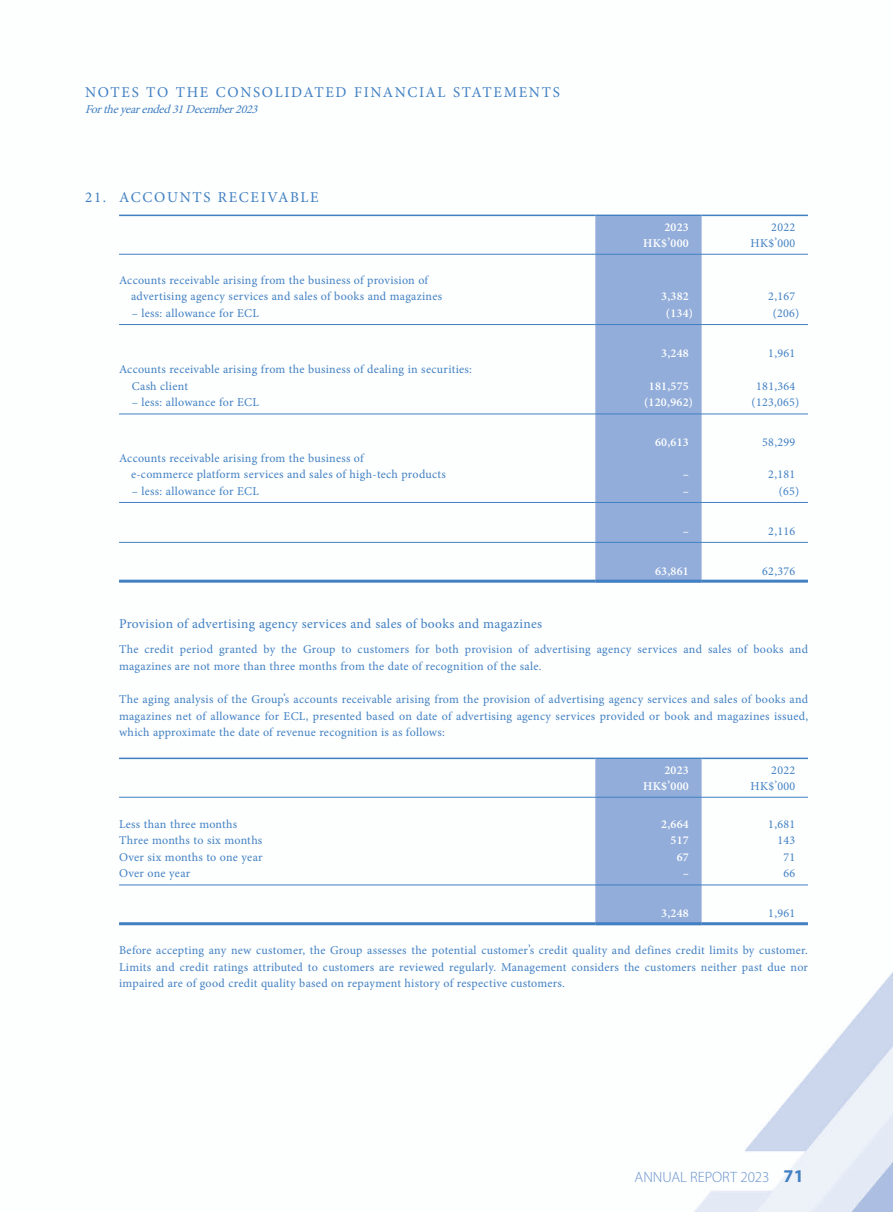
<style>
.page{position:relative;width:893px;height:1212px;background:#fff}
.page>*{position:absolute;margin:0;border:0;box-sizing:border-box;transform-origin:0 0}
.t1{font:15px "Minion Pro";letter-spacing:.11em;color:#4180c2}
.t2{font:300 15px "Myriad Pro";color:#6791cb}
.t3{font:13.5px "Minion Pro";letter-spacing:.025em;color:#4180c2}
.t4{font:12px/16.5px "Minion Pro";letter-spacing:.025em;color:#4180c2}
.t5{font:600 12px "Minion Pro";letter-spacing:.02em;color:#fff}
.t6{font:italic 12px "Minion Pro";color:#4180c2}
.s1{font-weight:700;font-size:18px;color:#4180c2}
</style>
<div class="page">
<img style="left:119px;top:214px;width:774px;height:998px">
<div style="left:595px;top:216px;width:107px;height:364px;background:#92add9"></div>
<hr style="left:119px;top:215px;width:476px;height:1px;background:#4180c2">
<hr style="left:595px;top:215px;width:107px;height:1px;background:#4180c2">
<hr style="left:702px;top:215px;width:106px;height:1px;background:#4180c2">
<hr style="left:119px;top:254px;width:476px;height:1px;background:#4180c2">
<hr style="left:595px;top:254px;width:107px;height:1px;background:#4180c2">
<hr style="left:702px;top:254px;width:106px;height:1px;background:#4180c2">
<hr style="left:119px;top:324px;width:476px;height:1px;background:#4180c2">
<hr style="left:595px;top:324px;width:107px;height:1px;background:#4180c2">
<hr style="left:702px;top:324px;width:106px;height:1px;background:#4180c2">
<hr style="left:119px;top:414px;width:476px;height:1px;background:#4180c2">
<hr style="left:595px;top:414px;width:107px;height:1px;background:#4180c2">
<hr style="left:702px;top:414px;width:106px;height:1px;background:#4180c2">
<hr style="left:119px;top:502px;width:476px;height:1px;background:#4180c2">
<hr style="left:595px;top:502px;width:107px;height:1px;background:#4180c2">
<hr style="left:702px;top:502px;width:106px;height:1px;background:#4180c2">
<hr style="left:119px;top:542px;width:476px;height:1px;background:#4180c2">
<hr style="left:595px;top:542px;width:107px;height:1px;background:#4180c2">
<hr style="left:702px;top:542px;width:106px;height:1px;background:#4180c2">
<hr style="left:119px;top:580px;width:476px;height:3px;background:#4180c2">
<hr style="left:595px;top:580px;width:107px;height:3px;background:#4180c2">
<hr style="left:702px;top:580px;width:106px;height:3px;background:#4180c2">
<div style="left:595px;top:759px;width:107px;height:163px;background:#92add9"></div>
<hr style="left:119px;top:758px;width:476px;height:1px;background:#4180c2">
<hr style="left:595px;top:758px;width:107px;height:1px;background:#4180c2">
<hr style="left:702px;top:758px;width:106px;height:1px;background:#4180c2">
<hr style="left:119px;top:797px;width:476px;height:1px;background:#4180c2">
<hr style="left:595px;top:797px;width:107px;height:1px;background:#4180c2">
<hr style="left:702px;top:797px;width:106px;height:1px;background:#4180c2">
<hr style="left:119px;top:884px;width:476px;height:1px;background:#4180c2">
<hr style="left:595px;top:884px;width:107px;height:1px;background:#4180c2">
<hr style="left:702px;top:884px;width:106px;height:1px;background:#4180c2">
<hr style="left:119px;top:922px;width:476px;height:3px;background:#4180c2">
<hr style="left:595px;top:922px;width:107px;height:3px;background:#4180c2">
<hr style="left:702px;top:922px;width:106px;height:3px;background:#4180c2">
<p class="t1" style="left:85px;top:82px;width:476px">NOTES TO THE CONSOLIDATED FINANCIAL STATEMENTS</p>
<p class="t6" style="left:85px;top:102px;width:178px">Fortheyearended31December2023</p>
<p class="t1" style="left:85px;top:187px;width:235px">21. ACCOUNTS RECEIVABLE</p>
<p class="t4" style="left:131px;top:273px;width:313px;line-height:16px;text-indent:-12px">Accounts receivable arising from the business of provision of advertising agency services and sales of books and magazines</p>
<p class="t5" style="left:664px;top:218px;width:26px">2023</p>
<p class="t4" style="left:771px;top:219px;width:25px">2022</p>
<p class="t5" style="left:643px;top:235px;width:47px">HK$’000</p>
<p class="t4" style="left:750px;top:235px;width:46px">HK$’000</p>
<p class="t5" style="left:661px;top:288px;width:29px">3,382</p>
<p class="t4" style="left:768px;top:288px;width:28px">2,167</p>
<p class="t4" style="left:132px;top:305px;width:128px">– less: allowance for ECL</p>
<p class="t5" style="left:666px;top:305px;width:29px">(134)</p>
<p class="t4" style="left:773px;top:305px;width:28px">(206)</p>
<p class="t5" style="left:661px;top:345px;width:29px">3,248</p>
<p class="t4" style="left:768px;top:345px;width:28px">1,961</p>
<p class="t4" style="left:132px;top:361px;width:342px;text-indent:-13px">Accounts receivable arising from the business of dealing in securities:<br>Cash client</p>
<p class="t5" style="left:649px;top:378px;width:42px">181,575</p>
<p class="t4" style="left:756px;top:378px;width:40px">181,364</p>
<p class="t4" style="left:132px;top:394px;width:128px">– less: allowance for ECL</p>
<p class="t5" style="left:644px;top:394px;width:50px">(120,962)</p>
<p class="t4" style="left:752px;top:394px;width:49px">(123,065)</p>
<p class="t5" style="left:655px;top:434px;width:35px">60,613</p>
<p class="t4" style="left:762px;top:434px;width:34px">58,299</p>
<p class="t4" style="left:131px;top:450px;width:316px;line-height:16px;text-indent:-12px">Accounts receivable arising from the business of<br>e-commerce platform services and sales of high-tech products</p>
<p class="t5" style="left:683px;top:466px;width:8px">–</p>
<p class="t4" style="left:768px;top:466px;width:28px">2,181</p>
<p class="t4" style="left:132px;top:483px;width:128px">– less: allowance for ECL</p>
<p class="t5" style="left:683px;top:483px;width:8px">–</p>
<p class="t4" style="left:779px;top:483px;width:22px">(65)</p>
<p class="t5" style="left:683px;top:523px;width:8px">–</p>
<p class="t4" style="left:768px;top:523px;width:28px">2,116</p>
<p class="t5" style="left:655px;top:563px;width:35px">63,861</p>
<p class="t4" style="left:762px;top:563px;width:34px">62,376</p>
<p class="t3" style="left:119px;top:615px;width:425px">Provision of advertising agency services and sales of books and magazines</p>
<p class="t4" style="left:119px;top:641px;width:690px">The credit period granted by the Group to customers for both provision of advertising agency services and sales of books and magazines are not more than three months from the date of recognition of the sale.</p>
<p class="t4" style="left:119px;top:691px;width:691px;text-align:justify">The aging analysis of the Group’s accounts receivable arising from the provision of advertising agency services and sales of books and magazines net of allowance for ECL, presented based on date of advertising agency services provided or book and magazines issued, which approximate the date of revenue recognition is as follows:</p>
<p class="t5" style="left:664px;top:761px;width:26px">2023</p>
<p class="t4" style="left:771px;top:762px;width:25px">2022</p>
<p class="t5" style="left:643px;top:777px;width:47px">HK$’000</p>
<p class="t4" style="left:750px;top:778px;width:46px">HK$’000</p>
<p class="t4" style="left:119px;top:816px;width:120px">Less than three months</p>
<p class="t5" style="left:661px;top:816px;width:29px">2,664</p>
<p class="t4" style="left:768px;top:816px;width:28px">1,681</p>
<p class="t4" style="left:119px;top:832px;width:145px">Three months to six months</p>
<p class="t5" style="left:671px;top:832px;width:20px">517</p>
<p class="t4" style="left:777px;top:832px;width:19px">143</p>
<p class="t4" style="left:119px;top:849px;width:145px">Over six months to one year</p>
<p class="t5" style="left:677px;top:849px;width:14px">67</p>
<p class="t4" style="left:783px;top:849px;width:13px">71</p>
<p class="t4" style="left:119px;top:865px;width:73px">Over one year</p>
<p class="t5" style="left:683px;top:865px;width:8px">–</p>
<p class="t4" style="left:783px;top:865px;width:13px">66</p>
<p class="t5" style="left:661px;top:905px;width:29px">3,248</p>
<p class="t4" style="left:768px;top:905px;width:28px">1,961</p>
<p class="t4" style="left:119px;top:942px;width:690px;text-align:justify">Before accepting any new customer, the Group assesses the potential customer’s credit quality and defines credit limits by customer.<br>Limits and credit ratings attributed to customers are reviewed regularly. Management considers the customers neither past due nor impaired are of good credit quality based on repayment history of respective customers.</p>
<p class="t2" style="left:635px;top:1168px;width:171px">ANNUAL REPORT 2023 <span class="s1">71</span></p>
</div>
